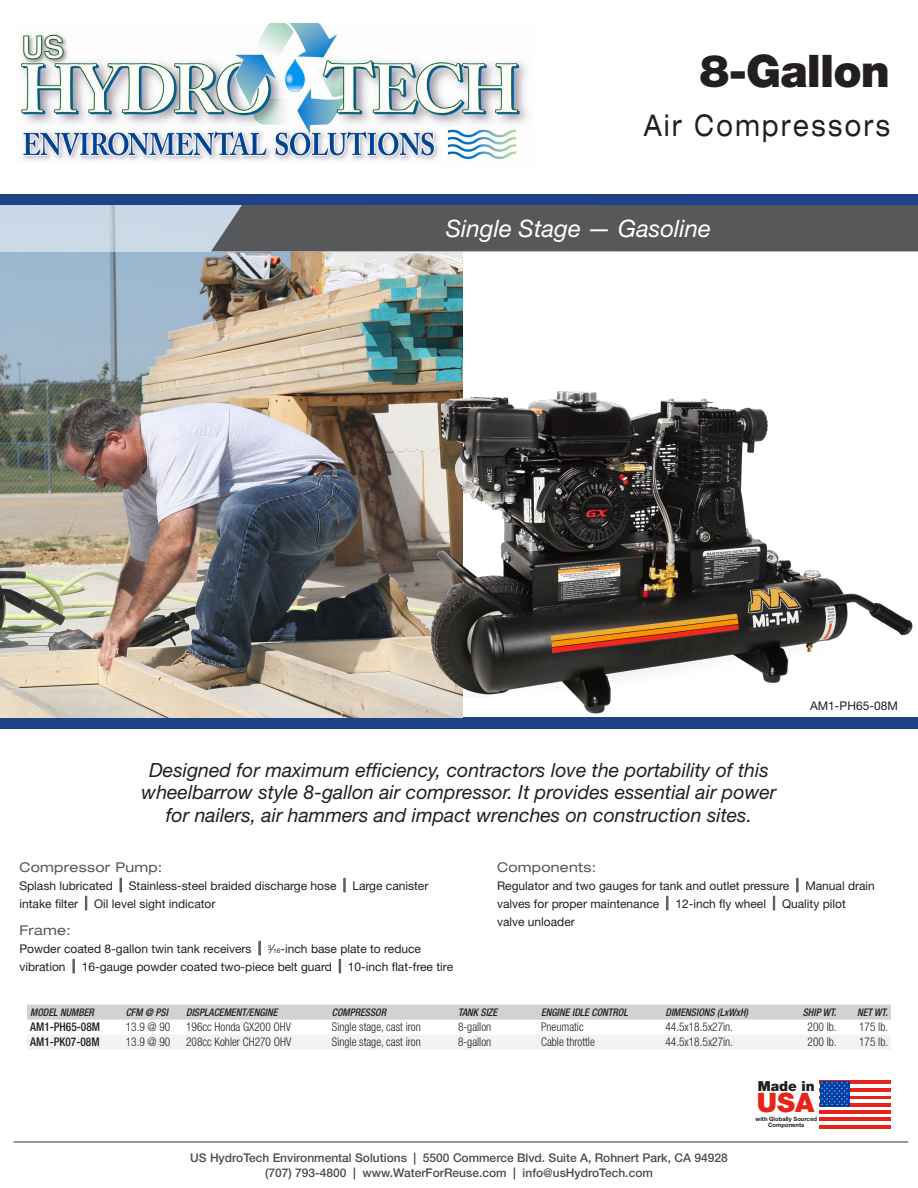
<style>
.page{position:relative;width:918px;height:1188px;background:#fff}
.page>*{position:absolute;margin:0;border:0;box-sizing:border-box;transform-origin:0 0}
.t1{font:900 45px "Helvetica Neue LT Std";letter-spacing:-.02em;color:#231f20}
.t2{font:expanded 30px "Helvetica Neue LT Std";letter-spacing:.1em;color:#231f20;scale:.8 1}
.t3{font:900 26.7px "Helvetica Neue LT Std";color:#e72419}
.t4{font:italic 24px "Helvetica Neue LT Std";color:#fff}
.t5{font:italic 19.5px "Helvetica Neue LT Std";color:#231f20}
.t6{font:900 13.8px "Helvetica Neue LT Std";color:#231f20}
.t7{font:expanded 13.5px "Helvetica Neue LT Std";letter-spacing:.02em;color:#57585a}
.t8{font:12px "Helvetica Neue LT Std";color:#231f20}
.t9{font:300 condensed 12px "Helvetica Neue LT Std";color:#231f20;scale:.95 1}
.t10{font:500 12px/15px "Helvetica Neue LT Std";color:#4b4c4d;text-align:center}
.t11{font:500 condensed 12px "Helvetica Neue LT Std";color:#231f20;scale:.95 1}
.t12{font:italic 500 condensed 10.5px "Helvetica Neue LT Std";color:#231f20;scale:.95 1}
.t13{font:700 5.85px/5.8px "Helvetica Neue LT Std";color:#231f20;text-align:center}
.s1{font-size:6.6px}
</style>
<div class="page">
<img style="left:21px;top:24px;width:507px;height:137px">
<hr style="left:14px;top:1141px;width:894px;height:2px;background:#4b4c4d">
<div style="left:0;top:194px;width:918px;height:12px;background:#1e4387"></div>
<div style="left:0;top:718px;width:918px;height:11px;background:#1e4387"></div>
<img style="left:0;top:251px;width:462px;height:467px">
<div style="left:0;top:205px;width:596px;height:46px;background:#cad9e7"></div>
<div style="left:211px;top:205px;width:707px;height:46px;background:#57585a"></div>
<img style="left:421px;top:386px;width:497px;height:332px">
<svg style="left:819px;top:1080px;width:72px;height:49px"></svg>
<div style="left:27px;top:1005px;width:864px;height:15px;background:#d1d2d4"></div>
<div style="left:27px;top:1035px;width:864px;height:14px;background:#f2f3f4"></div>
<p class="t1" style="left:700px;top:44px;width:192px">8-Gallon</p>
<p class="t2" style="left:644px;top:107px;width:310px">Air Compressors</p>
<p class="t4" style="left:446px;top:214px;width:267px">Single Stage — Gasoline</p>
<p class="t5" style="left:149px;top:758px;width:621px">Designed for maximum efficiency, contractors love the portability of this</p>
<p class="t5" style="left:142px;top:781px;width:636px">wheelbarrow style 8-gallon air compressor. It provides essential air power</p>
<p class="t5" style="left:166px;top:803px;width:588px">for nailers, air hammers and impact wrenches on construction sites.</p>
<p class="t8" style="left:810px;top:698px;width:89px">AM1-PH65-08M</p>
<p class="t7" style="left:19px;top:859px;width:145px">Compressor Pump:</p>
<p class="t8" style="left:19px;top:879px;width:95px">Splash lubricated</p>
<p class="t8" style="left:129px;top:879px;width:209px">Stainless-steel braided discharge hose</p>
<p class="t8" style="left:353px;top:879px;width:77px">Large canister</p>
<p class="t8" style="left:19px;top:897px;width:60px">intake filter</p>
<p class="t8" style="left:94px;top:897px;width:123px">Oil level sight indicator</p>
<p class="t7" style="left:19px;top:922px;width:53px">Frame:</p>
<p class="t8" style="left:19px;top:942px;width:234px">Powder coated 8-gallon twin tank receivers</p>
<p class="t8" style="left:268px;top:942px;width:155px"><sup>3</sup>⁄<span class="s1">16</span>-inch base plate to reduce</p>
<p class="t8" style="left:19px;top:960px;width:48px">vibration</p>
<p class="t8" style="left:82px;top:960px;width:252px">16-gauge powder coated two-piece belt guard</p>
<p class="t8" style="left:348px;top:960px;width:107px">10-inch flat-free tire</p>
<p class="t7" style="left:497px;top:859px;width:101px">Components:</p>
<p class="t8" style="left:497px;top:879px;width:294px">Regulator and two gauges for tank and outlet pressure</p>
<p class="t8" style="left:805px;top:879px;width:71px">Manual drain</p>
<p class="t8" style="left:497px;top:897px;width:164px">valves for proper maintenance</p>
<p class="t8" style="left:675px;top:897px;width:92px">12-inch fly wheel</p>
<p class="t8" style="left:782px;top:897px;width:65px">Quality pilot</p>
<p class="t8" style="left:497px;top:915px;width:79px">valve unloader</p>
<p class="t12" style="left:30px;top:1006px;width:69px">MODEL NUMBER</p>
<p class="t12" style="left:126px;top:1006px;width:46px">CFM @ PSI</p>
<p class="t12" style="left:186px;top:1006px;width:98px">DISPLACEMENT/ENGINE</p>
<p class="t12" style="left:332px;top:1006px;width:59px">COMPRESSOR</p>
<p class="t12" style="left:458px;top:1006px;width:43px">TANK SIZE</p>
<p class="t12" style="left:541px;top:1006px;width:93px">ENGINE IDLE CONTROL</p>
<p class="t12" style="left:665px;top:1006px;width:89px">DIMENSIONS (LxWxH)</p>
<p class="t12" style="left:803px;top:1006px;width:37px">SHIP WT.</p>
<p class="t12" style="left:857px;top:1006px;width:34px">NET WT.</p>
<p class="t11" style="left:30px;top:1020px;width:75px">AM1-PH65-08M</p>
<p class="t9" style="left:126px;top:1020px;width:49px">13.9 @ 90</p>
<p class="t9" style="left:186px;top:1020px;width:112px">196cc Honda GX200 OHV</p>
<p class="t9" style="left:332px;top:1020px;width:95px">Single stage, cast iron</p>
<p class="t9" style="left:458px;top:1020px;width:37px">8-gallon</p>
<p class="t9" style="left:541px;top:1020px;width:46px">Pneumatic</p>
<p class="t9" style="left:665px;top:1020px;width:73px">44.5x18.5x27in.</p>
<p class="t9" style="left:808px;top:1020px;width:32px">200 lb.</p>
<p class="t9" style="left:859px;top:1020px;width:32px">175 lb.</p>
<p class="t11" style="left:30px;top:1035px;width:75px">AM1-PK07-08M</p>
<p class="t9" style="left:126px;top:1035px;width:49px">13.9 @ 90</p>
<p class="t9" style="left:186px;top:1035px;width:112px">208cc Kohler CH270 OHV</p>
<p class="t9" style="left:332px;top:1035px;width:95px">Single stage, cast iron</p>
<p class="t9" style="left:458px;top:1035px;width:37px">8-gallon</p>
<p class="t9" style="left:541px;top:1035px;width:58px">Cable throttle</p>
<p class="t9" style="left:665px;top:1035px;width:73px">44.5x18.5x27in.</p>
<p class="t9" style="left:808px;top:1035px;width:32px">200 lb.</p>
<p class="t9" style="left:859px;top:1035px;width:32px">175 lb.</p>
<p class="t10" style="left:190px;top:1150px;width:539px">US HydroTech Environmental Solutions | 5500 Commerce Blvd. Suite A, Rohnert Park, CA 94928 (707) 793-4800 | www.WaterForReuse.com | info@usHydroTech.com</p>
<p class="t6" style="left:758px;top:1077px;width:59px">Made in</p>
<p class="t13" style="left:756px;top:1116px;width:63px">with Globally Sourced<br>Components</p>
<p class="t3" style="left:757px;top:1087px;width:59px">USA</p>
</div>
